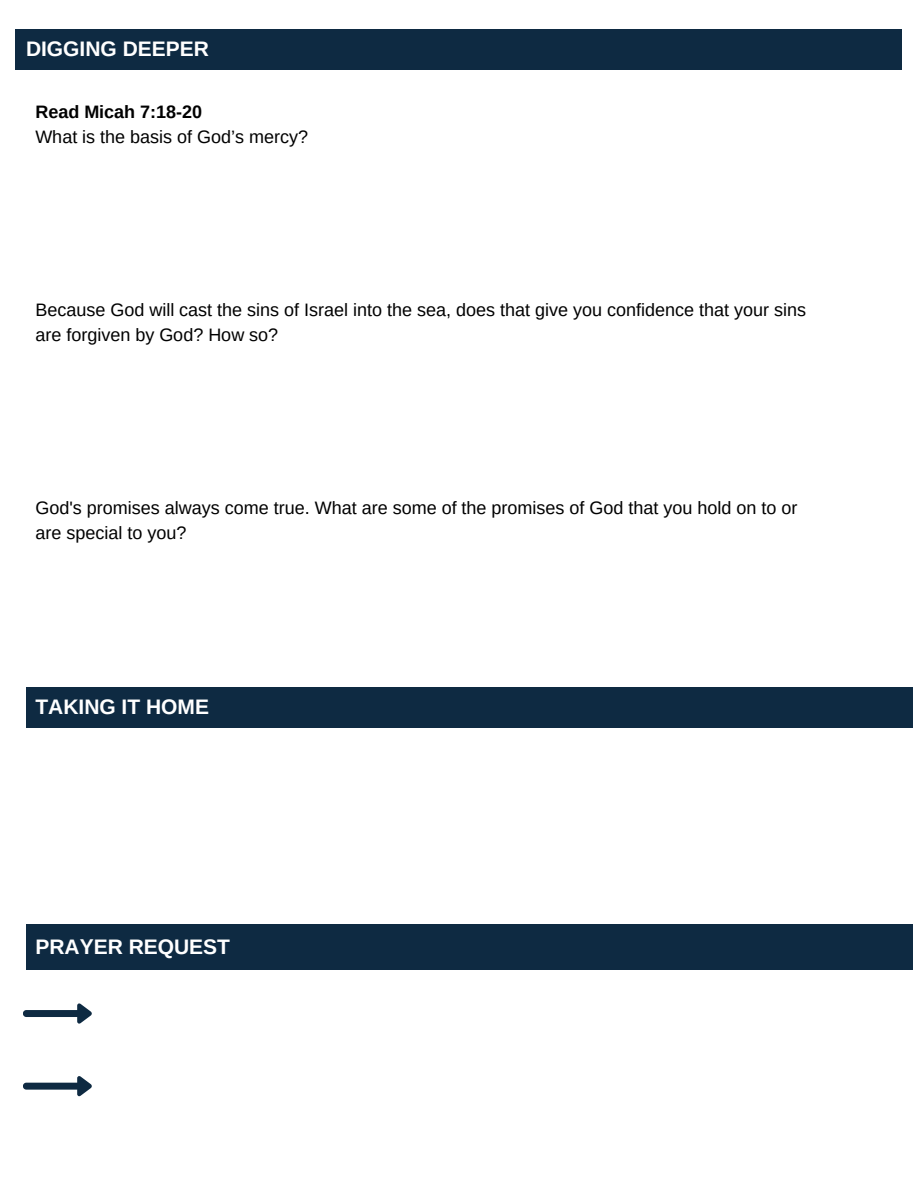
<style>
.page{position:relative;width:918px;height:1188px;background:#fff}
.page>*{position:absolute;margin:0;border:0;box-sizing:border-box;transform-origin:0 0}
.t1{font:700 21px "Arimo";color:#fff}
.t2{font:18px/24.8px "Arimo";color:#000}
.t3{font:700 18px "Arimo";color:#000}
</style>
<div class="page">
<div style="left:16px;top:29px;width:886px;height:41px;background:#0e2a42"></div>
<div style="left:26px;top:688px;width:886px;height:40px;background:#0e2a42"></div>
<div style="left:26px;top:924px;width:886px;height:46px;background:#0e2a42"></div>
<svg style="left:23px;top:1003px;width:69px;height:21px"></svg>
<svg style="left:23px;top:1076px;width:69px;height:20px"></svg>
<h1 class="t1" style="left:26px;top:37px;width:185px">DIGGING DEEPER</h1>
<p class="t3" style="left:35px;top:102px;width:168px">Read Micah 7:18-20</p>
<p class="t2" style="left:35px;top:124px;width:274px">What is the basis of God’s mercy?</p>
<h1 class="t2" style="left:35px;top:297px;width:772px">Because God will cast the sins of Israel into the sea, does that give you confidence that your sins are forgiven by God? How so?</h1>
<h1 class="t2" style="left:35px;top:495px;width:764px">God's promises always come true. What are some of the promises of God that you hold on to or are special to you?</h1>
<p class="t1" style="left:35px;top:695px;width:175px">TAKING IT HOME</p>
<p class="t1" style="left:35px;top:935px;width:196px">PRAYER REQUEST</p>
</div>
